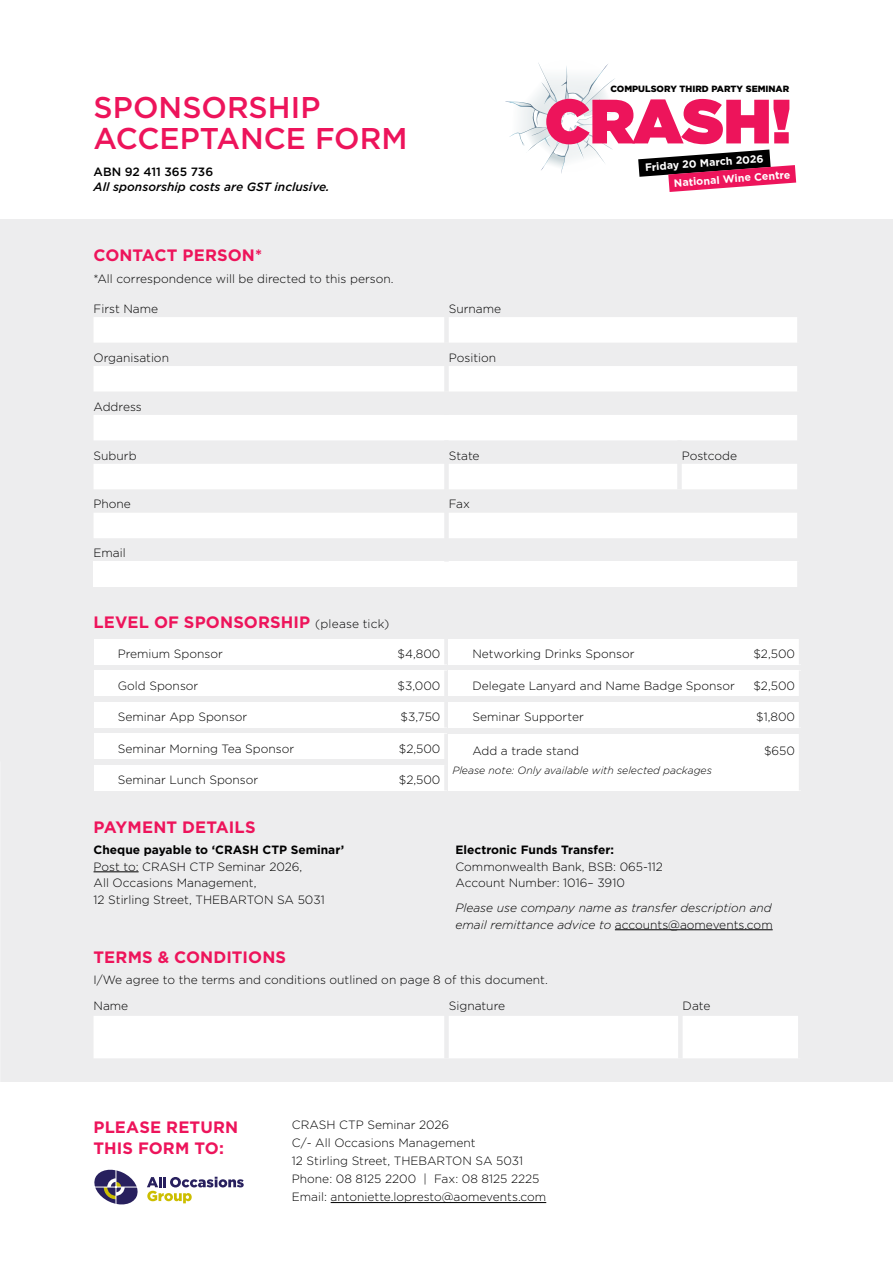
<style>
.page{position:relative;width:893px;height:1263px;background:#fff}
.page>*{position:absolute;margin:0;border:0;box-sizing:border-box;transform-origin:0 0}
.t1{font:900 62.4px "Gotham";letter-spacing:-.005em;color:#ed145b}
.t2{font:500 30px/31.5px "Gotham";letter-spacing:.005em;color:#ed145b}
.t3{font:700 16.5px/21px "Gotham";letter-spacing:.01em;color:#ed145b}
.t4{font:300 12px/18px "Gotham";color:#000}
.t5{font:italic 300 12px/16.5px "Gotham";color:#000}
.t6{font:700 12px "Gotham";color:#000}
.t7{font:italic 500 12px "Gotham";color:#000}
.t8{font:500 12px "Gotham";color:#000}
.t9{font:700 10.65px/17.5px "Gotham";color:#fff}
.t10{font:italic 300 10.5px "Gotham";color:#000}
.t11{font:900 9px "Gotham";color:#000}
.s1{font-weight:300;font-size:12px;color:#000}
.s2{font-style:normal}
</style>
<div class="page">
<div style="left:0;top:220px;width:893px;height:862px;background:#ededee"></div>
<svg style="left:94px;top:317px;width:703px;height:221px;fill:#fff"></svg>
<div style="left:94px;top:562px;width:705px;height:25px;background:#fff"></div>
<div style="left:444px;top:317px;width:5px;height:26px;background:#ededee"></div>
<div style="left:444px;top:343px;width:5px;height:23px;background:#ededee"></div>
<div style="left:444px;top:366px;width:5px;height:25px;background:#ededee"></div>
<div style="left:444px;top:391px;width:5px;height:24px;background:#ededee"></div>
<div style="left:444px;top:440px;width:5px;height:24px;background:#ededee"></div>
<div style="left:677px;top:440px;width:5px;height:24px;background:#ededee"></div>
<div style="left:444px;top:464px;width:5px;height:25px;background:#ededee"></div>
<div style="left:677px;top:464px;width:5px;height:25px;background:#ededee"></div>
<div style="left:444px;top:489px;width:5px;height:24px;background:#ededee"></div>
<div style="left:444px;top:513px;width:5px;height:25px;background:#ededee"></div>
<div style="left:797px;top:562px;width:5px;height:25px;background:#ededee"></div>
<div style="left:94px;top:639px;width:352px;height:25px;background:#fff"></div>
<div style="left:444px;top:639px;width:5px;height:25px;background:#ededee"></div>
<div style="left:94px;top:670px;width:352px;height:26px;background:#fff"></div>
<div style="left:444px;top:670px;width:5px;height:26px;background:#ededee"></div>
<div style="left:94px;top:702px;width:352px;height:25px;background:#fff"></div>
<div style="left:444px;top:702px;width:5px;height:25px;background:#ededee"></div>
<div style="left:94px;top:733px;width:352px;height:26px;background:#fff"></div>
<div style="left:444px;top:733px;width:5px;height:26px;background:#ededee"></div>
<div style="left:94px;top:765px;width:352px;height:25px;background:#fff"></div>
<div style="left:444px;top:765px;width:5px;height:25px;background:#ededee"></div>
<div style="left:448px;top:639px;width:353px;height:25px;background:#fff"></div>
<hr style="left:799px;top:639px;width:4px;height:25px;background:#ededee">
<div style="left:448px;top:670px;width:353px;height:26px;background:#fff"></div>
<hr style="left:799px;top:670px;width:4px;height:26px;background:#ededee">
<div style="left:448px;top:702px;width:353px;height:25px;background:#fff"></div>
<hr style="left:799px;top:702px;width:4px;height:25px;background:#ededee">
<div style="left:448px;top:733px;width:353px;height:57px;background:#fff"></div>
<hr style="left:799px;top:733px;width:4px;height:57px;background:#ededee">
<hr style="left:94px;top:871px;width:45px;height:1px;background:#000">
<hr style="left:615px;top:929px;width:158px;height:1px;background:#000">
<div style="left:94px;top:1016px;width:704px;height:42px;background:#fff"></div>
<div style="left:444px;top:1016px;width:5px;height:42px;background:#ededee"></div>
<div style="left:678px;top:1016px;width:5px;height:42px;background:#ededee"></div>
<hr style="left:331px;top:1202px;width:215px;height:1px;background:#000">
<svg style="left:94px;top:1169px;width:44px;height:36px"></svg>
<hr style="left:94px;top:1187px;width:45px;height:1px;background:#fff">
<hr style="left:116px;top:1169px;width:1px;height:36px;background:#fff">
<svg style="left:147px;top:1177px;width:97px;height:26px"></svg>
<img style="left:517px;top:63px;width:280px;height:120px">
<svg style="left:638px;top:150px;width:158px;height:42px"></svg>
<h2 class="t2" style="left:94px;top:91px;width:316px">SPONSORSHIP<br>ACCEPTANCE FORM</h2>
<p class="t8" style="left:94px;top:164px;width:121px">ABN 92 411 365 736</p>
<p class="t7" style="left:94px;top:178px;width:237px">All sponsorship costs are GST inclusive.</p>
<h3 class="t3" style="left:94px;top:244px;width:170px">CONTACT PERSON*</h3>
<p class="t4" style="left:94px;top:270px;width:302px">*All correspondence will be directed to this person.</p>
<p class="t4" style="left:94px;top:299px;width:66px">First Name</p>
<p class="t4" style="left:449px;top:299px;width:54px">Surname</p>
<p class="t4" style="left:94px;top:348px;width:77px">Organisation</p>
<p class="t4" style="left:449px;top:348px;width:49px">Position</p>
<p class="t4" style="left:94px;top:397px;width:50px">Address</p>
<p class="t11" style="left:610px;top:83px;width:180px">COMPULSORY THIRD PARTY SEMINAR</p>
<h1 class="t1" style="left:545px;top:77px;width:248px">CRASH!</h1>
<p class="t9" style="left:672px;top:156px;width:118px;text-indent:-28px;rotate:-4deg">Friday 20 March 2026<br>National Wine Centre</p>
<p class="t4" style="left:94px;top:446px;width:45px">Suburb</p>
<p class="t4" style="left:449px;top:446px;width:32px">State</p>
<p class="t4" style="left:682px;top:446px;width:57px">Postcode</p>
<p class="t4" style="left:94px;top:495px;width:39px">Phone</p>
<p class="t4" style="left:449px;top:495px;width:23px">Fax</p>
<p class="t4" style="left:94px;top:544px;width:34px">Email</p>
<h3 class="t3" style="left:94px;top:611px;width:297px">LEVEL OF SPONSORSHIP <span class="s1">(please tick)</span></h3>
<p class="t4" style="left:118px;top:644px;width:107px">Premium Sponsor</p>
<p class="t4" style="left:398px;top:644px;width:44px">$4,800</p>
<p class="t4" style="left:118px;top:676px;width:82px">Gold Sponsor</p>
<p class="t4" style="left:397px;top:676px;width:44px">$3,000</p>
<p class="t4" style="left:118px;top:708px;width:131px">Seminar App Sponsor</p>
<p class="t4" style="left:401px;top:708px;width:41px">$3,750</p>
<p class="t4" style="left:118px;top:739px;width:178px">Seminar Morning Tea Sponsor</p>
<p class="t4" style="left:399px;top:739px;width:43px">$2,500</p>
<p class="t4" style="left:118px;top:771px;width:142px">Seminar Lunch Sponsor</p>
<p class="t4" style="left:399px;top:771px;width:43px">$2,500</p>
<p class="t4" style="left:472px;top:644px;width:164px">Networking Drinks Sponsor</p>
<p class="t4" style="left:753px;top:644px;width:43px">$2,500</p>
<p class="t4" style="left:472px;top:676px;width:264px">Delegate Lanyard and Name Badge Sponsor</p>
<p class="t4" style="left:753px;top:676px;width:43px">$2,500</p>
<p class="t4" style="left:472px;top:708px;width:113px">Seminar Supporter</p>
<p class="t4" style="left:756px;top:708px;width:40px">$1,800</p>
<p class="t4" style="left:472px;top:741px;width:108px">Add a trade stand</p>
<p class="t4" style="left:764px;top:741px;width:33px">$650</p>
<p class="t10" style="left:452px;top:764px;width:261px">Please note: Only available with selected packages</p>
<h3 class="t3" style="left:94px;top:817px;width:164px">PAYMENT DETAILS</h3>
<p class="t6" style="left:94px;top:842px;width:252px">Cheque payable to ‘CRASH CTP Seminar’</p>
<p class="t4" style="left:94px;top:858px;width:233px;line-height:16.5px">Post to: CRASH CTP Seminar 2026,<br>All Occasions Management,<br>12 Stirling Street, THEBARTON SA 5031</p>
<p class="t6" style="left:455px;top:842px;width:160px">Electronic Funds Transfer:</p>
<p class="t4" style="left:455px;top:858px;width:209px;line-height:16.5px">Commonwealth Bank, BSB: 065-112<br>Account Number: 1016– 3910</p>
<p class="t5" style="left:455px;top:899px;width:319px">Please use company name as transfer description and email remittance advice to <span class="s2">accounts@aomevents.com</span></p>
<h3 class="t3" style="left:94px;top:946px;width:194px">TERMS &amp; CONDITIONS</h3>
<p class="t4" style="left:94px;top:966px;width:456px;line-height:25.8px">I/We agree to the terms and conditions outlined on page 8 of this document.<br>Name</p>
<p class="t4" style="left:449px;top:996px;width:58px">Signature</p>
<p class="t4" style="left:683px;top:996px;width:29px">Date</p>
<h3 class="t3" style="left:94px;top:1116px;width:146px">PLEASE RETURN<br>THIS FORM TO:</h3>
<p class="t4" style="left:292px;top:1116px;width:256px">CRASH CTP Seminar 2026<br>C/- All Occasions Management<br>12 Stirling Street, THEBARTON SA 5031<br>Phone: 08 8125 2200 | Fax: 08 8125 2225<br>Email: antoniette.lopresto@aomevents.com</p>
</div>
